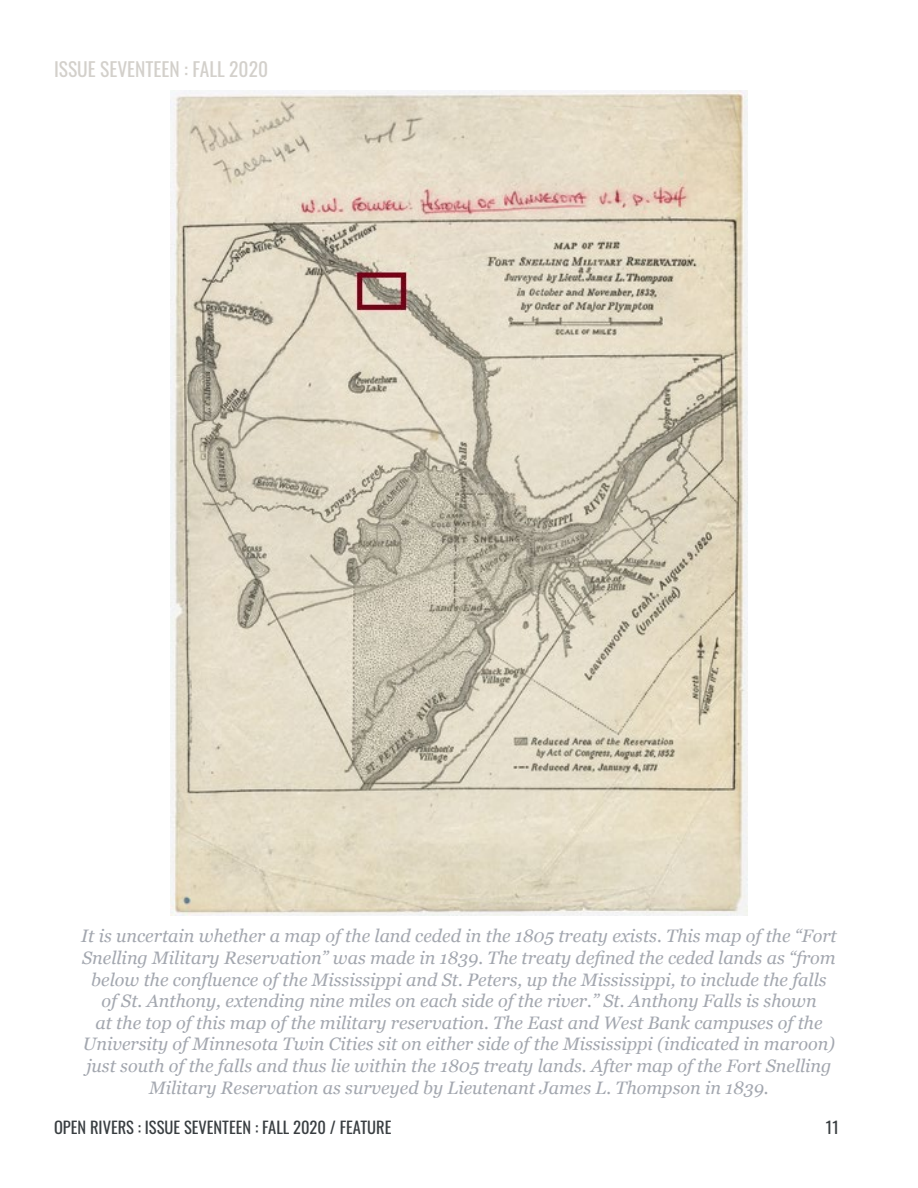
<style>
.page{position:relative;width:918px;height:1188px;background:#fff}
.page>*{position:absolute;margin:0;border:0;box-sizing:border-box;transform-origin:0 0}
.t1{font:19.5px "Oswald";color:#d3d0cb}
.t2{font:italic 18px/21.6px "Georgia";color:#a3a7af;text-align:center}
.t3{font:16.5px "Oswald";color:#393e41}
</style>
<div class="page">
<img style="left:170px;top:90px;width:578px;height:825px">
<p class="t1" style="left:54px;top:52px;width:216px">ISSUE SEVENTEEN : FALL 2020</p>
<p class="t2" style="left:81px;top:925px;width:757px">It is uncertain whether a map of the land ceded in the 1805 treaty exists. This map of the “Fort Snelling Military Reservation” was made in 1839. The treaty defined the ceded lands as “from below the confluence of the Mississippi and St. Peters, up the Mississippi, to include the falls<br>of St. Anthony, extending nine miles on each side of the river.” St. Anthony Falls is shown<br>at the top of this map of the military reservation. The East and West Bank campuses of the University of Minnesota Twin Cities sit on either side of the Mississippi (indicated in maroon) just south of the falls and thus lie within the 1805 treaty lands. After map of the Fort Snelling Military Reservation as surveyed by Lieutenant James L. Thompson in 1839.</p>
<p class="t3" style="left:54px;top:1113px;width:339px">OPEN RIVERS : ISSUE SEVENTEEN : FALL 2020 / FEATURE</p>
<p class="t3" style="left:826px;top:1113px;width:15px">11</p>
</div>
